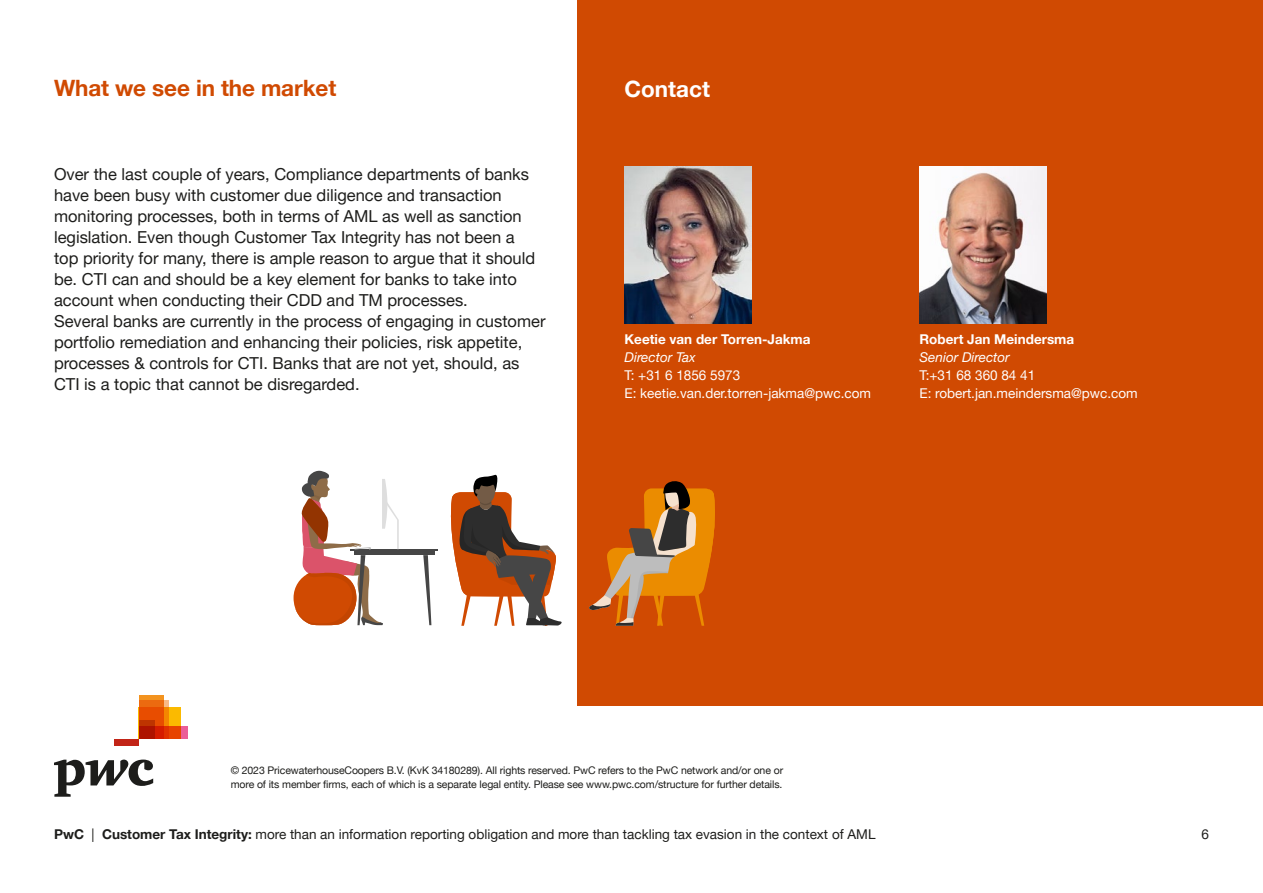
<style>
.page{position:relative;width:1263px;height:893px;background:#fff}
.page>*{position:absolute;margin:0;border:0;box-sizing:border-box;transform-origin:0 0}
.t1{font:700 22.5px "Helvetica Neue LT Pro";letter-spacing:-.005em;color:#d04a02}
.t2{font:700 22.5px "Helvetica Neue LT Pro";color:#fff}
.t3{font:16.5px/21px "Helvetica Neue LT Pro";color:#1d1d1b}
.t4{font:13.5px "Helvetica Neue LT Pro";color:#1d1d1b}
.t5{font:13.5px "Helvetica Neue LT Pro";color:#fff}
.t6{font:700 13.5px "Helvetica Neue LT Pro";color:#fff}
.t7{font:italic 13.5px "Helvetica Neue LT Pro";color:#fff}
.t8{font:10.5px/14.2px "Helvetica Neue";letter-spacing:-.01em;color:#1d1d1b}
.s1{font-weight:700}
</style>
<div class="page">
<div style="left:577px;top:0;width:686px;height:705px;background:#d04a02"></div>
<svg style="left:169px;top:707px;width:12px;height:1px"></svg>
<div style="left:139px;top:708px;width:42px;height:31px;background:#fbba00"></div>
<svg style="left:169px;top:726px;width:18px;height:13px"></svg>
<svg style="left:164px;top:700px;width:5px;height:39px"></svg>
<svg style="left:139px;top:695px;width:25px;height:44px"></svg>
<svg style="left:139px;top:720px;width:15px;height:19px"></svg>
<div style="left:114px;top:739px;width:25px;height:6px;background:#c22417"></div>
<svg style="left:54px;top:760px;width:99px;height:37px"></svg>
<img style="left:624px;top:167px;width:127px;height:156px">
<img style="left:919px;top:167px;width:127px;height:156px">
<svg style="left:450px;top:474px;width:112px;height:152px"></svg>
<hr style="left:351px;top:549px;width:87px;height:2px;background:#464646">
<hr style="left:354px;top:551px;width:81px;height:4px;background:#464646">
<svg style="left:423px;top:555px;width:8px;height:70px"></svg>
<svg style="left:294px;top:470px;width:105px;height:155px"></svg>
<svg style="left:589px;top:481px;width:126px;height:145px"></svg>
<p class="t1" style="left:54px;top:74px;width:284px">What we see in the market</p>
<p class="t3" style="left:54px;top:163px;width:483px">Over the last couple of years, Compliance departments of banks have been busy with customer due diligence and transaction monitoring processes, both in terms of AML as well as sanction legislation. Even though Customer Tax Integrity has not been a top priority for many, there is ample reason to argue that it should be. CTI can and should be a key element for banks to take into account when conducting their CDD and TM processes.</p>
<p class="t3" style="left:54px;top:310px;width:493px">Several banks are currently in the process of engaging in customer portfolio remediation and enhancing their policies, risk appetite, processes &amp; controls for CTI. Banks that are not yet, should, as CTI is a topic that cannot be disregarded.</p>
<p class="t2" style="left:624px;top:75px;width:87px">Contact</p>
<p class="t6" style="left:624px;top:331px;width:188px">Keetie van der Torren-Jakma</p>
<p class="t7" style="left:624px;top:349px;width:73px">Director Tax</p>
<p class="t5" style="left:624px;top:367px;width:117px">T: +31 6 1856 5973</p>
<p class="t5" style="left:624px;top:385px;width:248px">E: keetie.van.der.torren-jakma@pwc.com</p>
<p class="t6" style="left:919px;top:331px;width:156px">Robert Jan Meindersma</p>
<p class="t7" style="left:919px;top:349px;width:92px">Senior Director</p>
<p class="t5" style="left:919px;top:367px;width:117px">T:+31 68 360 84 41</p>
<p class="t5" style="left:919px;top:385px;width:220px">E: robert.jan.meindersma@pwc.com</p>
<p class="t8" style="left:231px;top:763px;width:554px">© 2023 PricewaterhouseCoopers B.V. (KvK 34180289). All rights reserved. PwC refers to the PwC network and/or one or more of its member firms, each of which is a separate legal entity. Please see www.pwc.com/structure for further details.</p>
<p class="t4" style="left:54px;top:826px;width:823px"><span class="s1">PwC</span> | <span class="s1">Customer Tax Integrity:</span> more than an information reporting obligation and more than tackling tax evasion in the context of AML</p>
<p class="t4" style="left:1201px;top:826px;width:9px">6</p>
</div>
